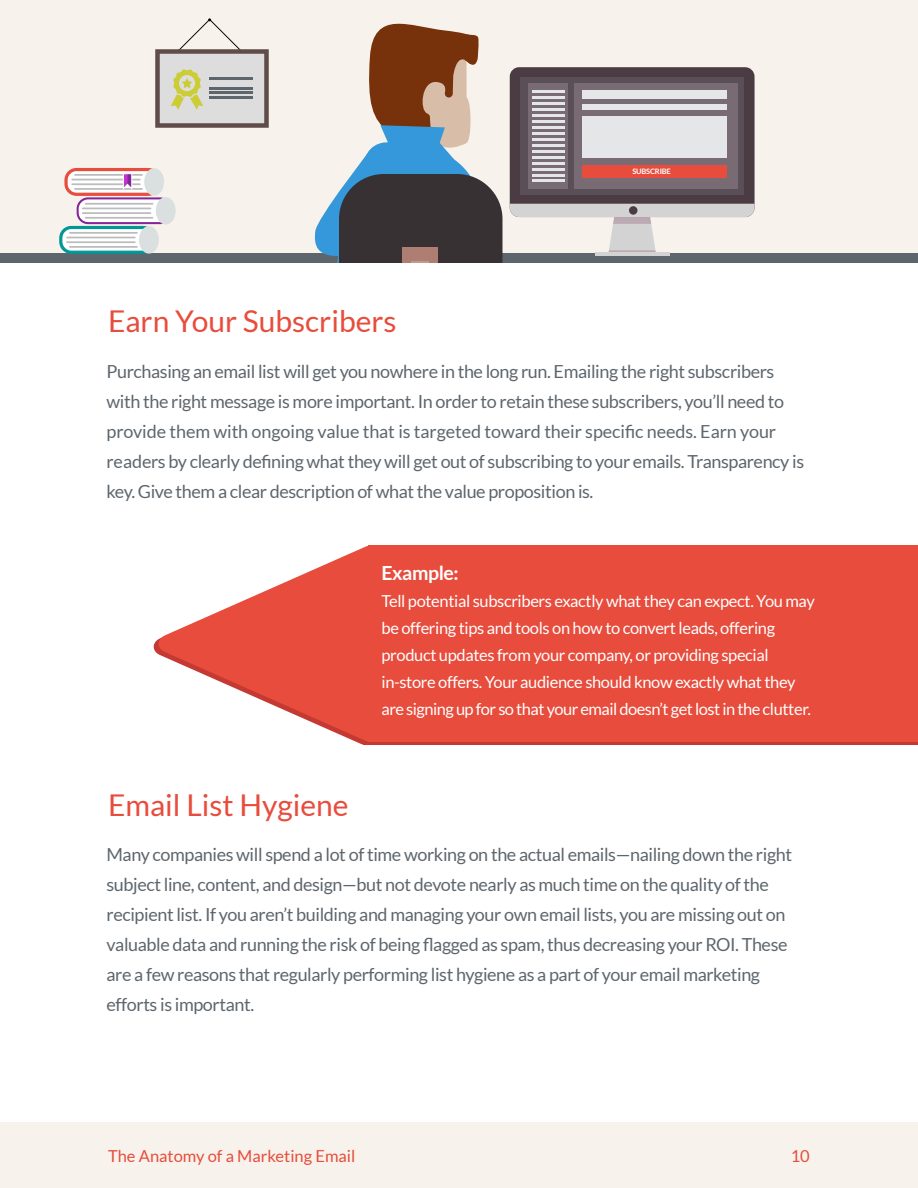
<style>
.page{position:relative;width:918px;height:1188px;background:#fff}
.page>*{position:absolute;margin:0;border:0;box-sizing:border-box;transform-origin:0 0}
.t1{font:30px "Lato";color:#e74c3c}
.t2{font:700 19.5px "Lato";letter-spacing:-.02em;color:#fff}
.t3{font:18px/30px "Lato";letter-spacing:-.02em;color:#5e666d}
.t4{font:16.5px/27px "Lato";letter-spacing:-.02em;color:#fff}
.t5{font:16.5px "Lato";color:#e74c3c}
.t6{font:700 7.5px "Lato";letter-spacing:-.02em;color:#fff}
</style>
<div class="page">
<div style="left:0;top:0;width:918px;height:262px;background:#f7f3ec"></div>
<div style="left:0;top:254px;width:918px;height:8px;background:#5e666d"></div>
<svg style="left:314px;top:23px;width:441px;height:239px"></svg>
<hr style="left:595px;top:252px;width:75px;height:3px;background:#d3d3d3">
<hr style="left:532px;top:90px;width:32px;height:3px;background:#e5e6e7">
<hr style="left:532px;top:96px;width:32px;height:3px;background:#e5e6e7">
<div style="left:583px;top:90px;width:144px;height:9px;background:#e5e6e7"></div>
<div style="left:583px;top:104px;width:144px;height:6px;background:#e5e6e7"></div>
<div style="left:583px;top:116px;width:144px;height:42px;background:#e5e6e7"></div>
<div style="left:583px;top:165px;width:144px;height:12px;background:#e74c3c"></div>
<hr style="left:532px;top:102px;width:32px;height:3px;background:#e5e6e7">
<hr style="left:532px;top:108px;width:32px;height:3px;background:#e5e6e7">
<hr style="left:532px;top:114px;width:32px;height:3px;background:#e5e6e7">
<hr style="left:532px;top:120px;width:32px;height:3px;background:#e5e6e7">
<hr style="left:532px;top:126px;width:32px;height:3px;background:#e5e6e7">
<hr style="left:532px;top:132px;width:32px;height:3px;background:#e5e6e7">
<hr style="left:532px;top:138px;width:32px;height:3px;background:#e5e6e7">
<hr style="left:532px;top:144px;width:32px;height:3px;background:#e5e6e7">
<hr style="left:532px;top:150px;width:32px;height:2px;background:#e5e6e7">
<hr style="left:532px;top:156px;width:32px;height:2px;background:#e5e6e7">
<hr style="left:532px;top:162px;width:32px;height:2px;background:#e5e6e7">
<hr style="left:532px;top:168px;width:32px;height:2px;background:#e5e6e7">
<hr style="left:532px;top:174px;width:32px;height:2px;background:#e5e6e7">
<hr style="left:532px;top:180px;width:32px;height:2px;background:#e5e6e7">
<div style="left:629px;top:206px;width:8px;height:9px;background:#4b3c44;border-radius:50%"></div>
<div style="left:156px;top:197px;width:20px;height:28px;background:#dadfe0;border-radius:50%"></div>
<svg style="left:59px;top:168px;width:112px;height:86px"></svg>
<svg style="left:179px;top:18px;width:61px;height:31px"></svg>
<div style="left:155px;top:49px;width:114px;height:79px;background:#ddd;border:4px solid #604c48"></div>
<svg style="left:171px;top:69px;width:32px;height:41px"></svg>
<hr style="left:209px;top:77px;width:44px;height:3px;background:#5e666d">
<hr style="left:209px;top:92px;width:44px;height:2px;background:#5e666d">
<hr style="left:209px;top:87px;width:44px;height:2px;background:#5e666d">
<hr style="left:209px;top:96px;width:44px;height:2px;background:#5e666d">
<div style="left:0;top:1122px;width:918px;height:66px;background:#f7f3ec"></div>
<div style="left:369px;top:546px;width:549px;height:196px;background:#e74c3c"></div>
<svg style="left:157px;top:545px;width:227px;height:199px;fill:#e74c3c"></svg>
<h1 class="t1" style="left:108px;top:305px;width:290px">Earn Your Subscribers</h1>
<p class="t6" style="left:632px;top:167px;width:40px">SUBSCRIBE</p>
<p class="t3" style="left:106px;top:356px;width:699px">Purchasing an email list will get you nowhere in the long run. Emailing the right subscribers with the right message is more important. In order to retain these subscribers, you’ll need to provide them with ongoing value that is targeted toward their specific needs. Earn your readers by clearly defining what they will get out of subscribing to your emails. Transparency is key. Give them a clear description of what the value proposition is.</p>
<h1 class="t1" style="left:108px;top:788px;width:242px">Email List Hygiene</h1>
<p class="t2" style="left:382px;top:562px;width:79px">Example:</p>
<p class="t4" style="left:382px;top:587px;width:435px">Tell potential subscribers exactly what they can expect. You may be offering tips and tools on how to convert leads, offering product updates from your company, or providing special in-store offers. Your audience should know exactly what they are signing up for so that your email doesn’t get lost in the clutter.</p>
<p class="t3" style="left:106px;top:839px;width:687px">Many companies will spend a lot of time working on the actual emails—nailing down the right subject line, content, and design—but not devote nearly as much time on the quality of the recipient list. If you aren’t building and managing your own email lists, you are missing out on valuable data and running the risk of being flagged as spam, thus decreasing your ROI. These are a few reasons that regularly performing list hygiene as a part of your email marketing efforts is important.</p>
<p class="t5" style="left:108px;top:1147px;width:249px">The Anatomy of a Marketing Email</p>
<p class="t5" style="left:791px;top:1147px;width:21px">10</p>
</div>
